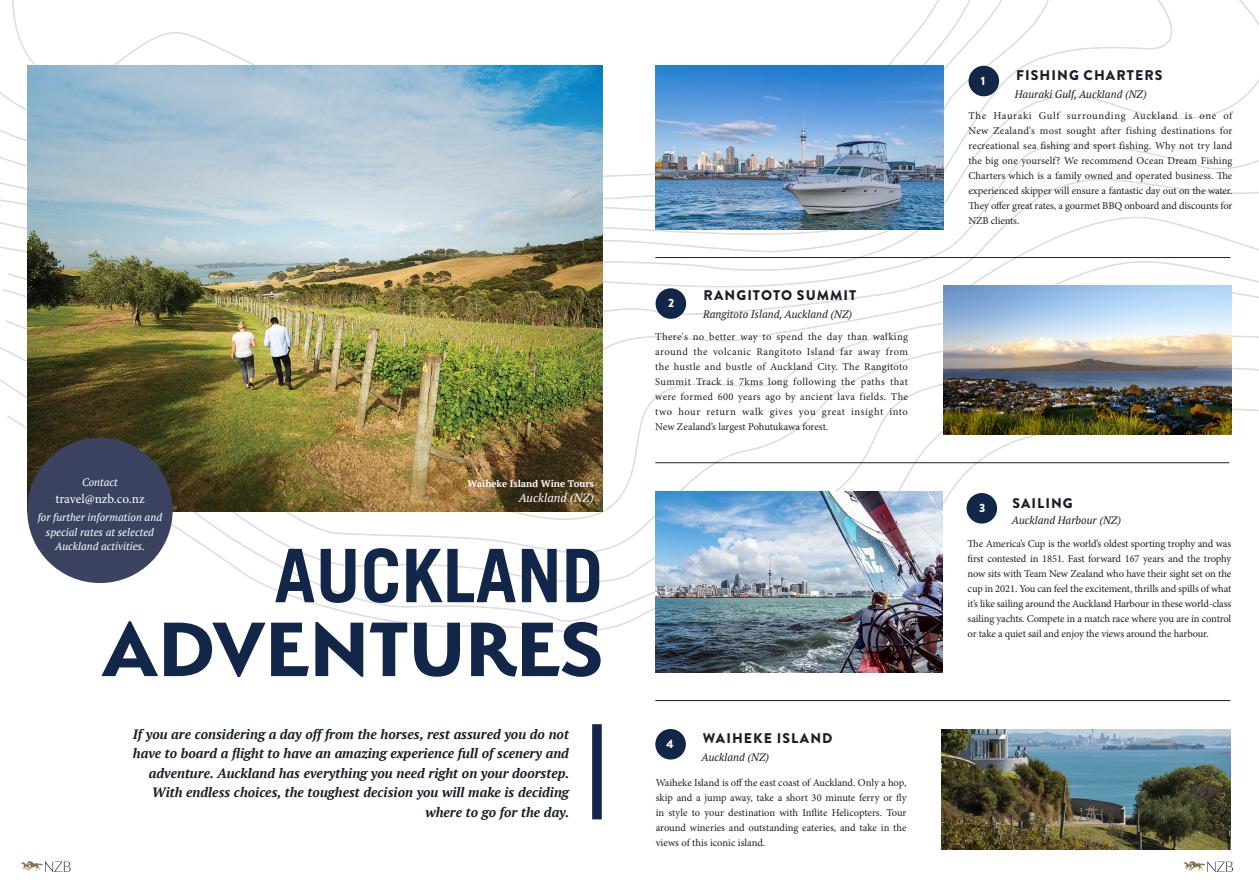
<style>
.page{position:relative;width:1259px;height:893px;background:#fff}
.page>*{position:absolute;margin:0;border:0;box-sizing:border-box;transform-origin:0 0}
.t1{font:700 86.25px "Serenity";color:#122649}
.t2{font:700 73.8px "Trade Gothic";color:#122649}
.Section_Sub{font:900 13.95px "Brandon Grotesque";letter-spacing:.075em;color:#1a2029}
.BODY{font:italic 700 13.5px/19.5px "PT Serif";color:#1a2029;text-align:right}
.t3{font:13.2px "Minion Pro";color:#fff}
.BODY-2{font:italic 12px "PT Serif";color:#fff}
.Section_Sub-2{font:900 12px "Brandon Grotesque";color:#fff}
.BODY-3{font:italic 10.8px "PT Serif";color:#1a2029}
.t4{font:italic 10.8px/14.4px "PT Serif";color:#fff;text-align:center}
.BODY-4{font:10.5px/15px "Minion Pro";letter-spacing:-.01em;color:#1a2029;text-align:justify}
.BODY-5{font:700 9.6px "PT Serif";color:#fff}
</style>
<div class="page">
<svg style="left:7px;top:364px;width:1252px;height:115px"></svg>
<svg style="left:8px;top:0;width:1251px;height:279px"></svg>
<svg style="left:0;top:0;width:1173px;height:253px"></svg>
<svg style="left:0;top:0;width:1055px;height:242px"></svg>
<svg style="left:0;top:0;width:1019px;height:226px"></svg>
<svg style="left:0;top:0;width:994px;height:206px"></svg>
<svg style="left:10px;top:0;width:954px;height:184px"></svg>
<hr style="left:655px;top:257px;width:575px;height:1px;background:#1a2029">
<img style="left:943px;top:286px;width:288px;height:148px">
<div style="left:655px;top:288px;width:31px;height:31px;background:#122649;border-radius:50%"></div>
<hr style="left:655px;top:462px;width:574px;height:1px;background:#1a2029">
<hr style="left:655px;top:700px;width:575px;height:1px;background:#1a2029">
<img style="left:941px;top:729px;width:289px;height:121px">
<div style="left:655px;top:729px;width:31px;height:30px;background:#122649;border-radius:50%"></div>
<img style="left:655px;top:491px;width:287px;height:181px">
<div style="left:966px;top:493px;width:31px;height:31px;background:#122649;border-radius:50%"></div>
<img style="left:655px;top:66px;width:289px;height:163px">
<div style="left:968px;top:66px;width:31px;height:30px;background:#122649;border-radius:50%"></div>
<img style="left:28px;top:66px;width:575px;height:446px">
<div style="left:592px;top:724px;width:10px;height:95px;background:#122649"></div>
<div style="left:27px;top:438px;width:146px;height:145px;background:#3a4260;border-radius:50%"></div>
<svg style="left:21px;top:861px;width:50px;height:11px"></svg>
<svg style="left:1183px;top:861px;width:50px;height:11px"></svg>
<p class="t4" style="left:82px;top:475px;width:37px">Contact</p>
<p class="t3" style="left:55px;top:490px;width:91px">travel@nzb.co.nz</p>
<p class="t4" style="left:38px;top:510px;width:126px">for further information and special rates at selected<br>Auckland activities.</p>
<p class="BODY-5" style="left:467px;top:477px;width:128px">Waiheke Island Wine Tours</p>
<p class="BODY-2" style="left:519px;top:490px;width:77px">Auckland (NZ)</p>
<p class="t2" style="left:274px;top:530px;width:330px">AUCKLAND</p>
<p class="t1" style="left:101px;top:601px;width:503px">ADVENTURES</p>
<p class="BODY" style="left:133px;top:724px;width:438px">If you are considering a day off from the horses, rest assured you do not have to board a flight to have an amazing experience full of scenery and adventure. Auckland has everything you need right on your doorstep.<br>With endless choices, the toughest decision you will make is deciding where to go for the day.</p>
<p class="Section_Sub-2" style="left:668px;top:295px;width:8px">2</p>
<p class="Section_Sub" style="left:703px;top:286px;width:154px">RANGITOTO SUMMIT</p>
<p class="BODY-3" style="left:703px;top:308px;width:150px">Rangitoto Island, Auckland (NZ)</p>
<p class="BODY-4" style="left:655px;top:329px;width:254px">There's no better way to spend the day than walking around the volcanic Rangitoto Island far away from the hustle and bustle of Auckland City. The Rangitoto Summit Track is 7kms long following the paths that were formed 600 years ago by ancient lava fields. The two hour return walk gives you great insight into New Zealand’s largest Pohutukawa forest.</p>
<p class="Section_Sub-2" style="left:666px;top:735px;width:9px">4</p>
<p class="Section_Sub" style="left:703px;top:728px;width:131px">WAIHEKE ISLAND</p>
<p class="BODY-3" style="left:701px;top:750px;width:69px">Auckland (NZ)</p>
<p class="BODY-4" style="left:656px;top:775px;width:252px">Waiheke Island is off the east coast of Auckland. Only a hop, skip and a jump away, take a short 30 minute ferry or fly in style to your destination with Inflite Helicopters. Tour around wineries and outstanding eateries, and take in the views of this iconic island.</p>
<p class="Section_Sub" style="left:1016px;top:65px;width:148px">FISHING CHARTERS</p>
<p class="Section_Sub-2" style="left:981px;top:73px;width:6px">1</p>
<p class="BODY-4" style="left:968px;top:108px;width:265px">The Hauraki Gulf surrounding Auckland is one of New Zealand's most sought after fishing destinations for recreational sea fishing and sport fishing. Why not try land the big one yourself? We recommend Ocean Dream Fishing Charters which is a family owned and operated business. The experienced skipper will ensure a fantastic day out on the water.<br>They offer great rates, a gourmet BBQ onboard and discounts for NZB clients.</p>
<p class="BODY-3" style="left:1015px;top:87px;width:133px">Hauraki Gulf, Auckland (NZ)</p>
<p class="Section_Sub-2" style="left:979px;top:499px;width:8px">3</p>
<p class="Section_Sub" style="left:1012px;top:493px;width:62px">SAILING</p>
<p class="BODY-3" style="left:1012px;top:514px;width:111px">Auckland Harbour (NZ)</p>
<p class="BODY-4" style="left:967px;top:536px;width:265px">The America’s Cup is the world’s oldest sporting trophy and was first contested in 1851. Fast forward 167 years and the trophy now sits with Team New Zealand who have their sight set on the cup in 2021. You can feel the excitement, thrills and spills of what it’s like sailing around the Auckland Harbour in these world-class sailing yachts. Compete in a match race where you are in control or take a quiet sail and enjoy the views around the harbour.</p>
</div>
